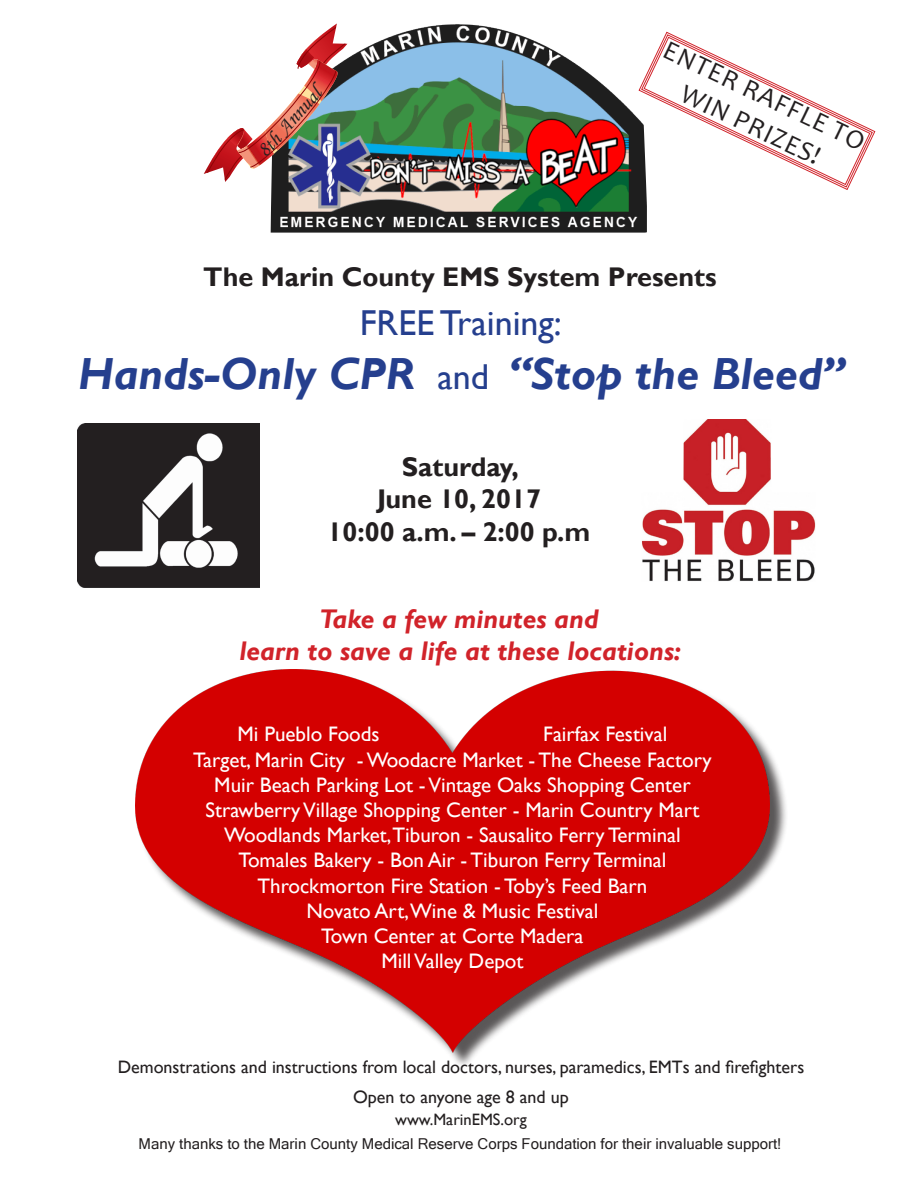
<style>
.page{position:relative;width:918px;height:1188px;background:#fff}
.page>*{position:absolute;margin:0;border:0;box-sizing:border-box;transform-origin:0 0}
.t1{font:italic 700 45px "Gill Sans";color:#253f8e}
.t2{font:36px "Gill Sans";color:#253f8e}
.t3{font:700 27px/32.4px "Gill Sans";color:#231f20;text-align:center}
.t4{font:italic 700 27px/32.4px "Gill Sans";color:#d1232a;text-align:center}
.t5{font:27px/32.2px "Candara";color:#231f20;text-align:center}
.t6{font:21px "Gill Sans";color:#fff}
.t7{font:21px "Monotype Corsiva";color:#231f20}
.t8{font:18px "Gill Sans";color:#231f20}
.t9{font:16.5px "Gill Sans";color:#231f20}
.t10{font:15px "Microsoft Sans Serif";color:#231f20}
.s1{font-weight:400;font-style:normal;font-size:36px}
</style>
<div class="page">
<img style="left:270px;top:24px;width:377px;height:209px">
<svg style="left:204px;top:23px;width:143px;height:159px"></svg>
<svg style="left:638px;top:31px;width:238px;height:159px"></svg>
<img style="left:78px;top:423px;width:182px;height:165px">
<div style="left:137px;top:672px;width:652px;height:398px;background:#231f20;opacity:.75"></div>
<img style="left:135px;top:670px;width:635px;height:383px">
<img style="left:642px;top:419px;width:173px;height:162px">
<p class="t7" style="left:251px;top:145px;width:87px;rotate:-48deg">8th Annual</p>
<p class="t5" style="left:673px;top:33px;width:221px;rotate:26deg">ENTER RAFFLE TO<br>WIN PRIZES!</p>
<p class="t3" style="left:203px;top:261px;width:515px">The Marin County EMS System Presents</p>
<p class="t2" style="left:360px;top:302px;width:204px">FREE Training:</p>
<p class="t1" style="left:78px;top:348px;width:768px">Hands-Only CPR <span class="s1">and</span> “Stop the Bleed”</p>
<p class="t3" style="left:377px;top:451px;width:165px">Saturday,<br>June 10, 2017</p>
<p class="t3" style="left:328px;top:516px;width:264px">10:00 a.m. – 2:00 p.m</p>
<p class="t4" style="left:240px;top:603px;width:443px">Take a few minutes and<br>learn to save a life at these locations:</p>
<p class="t6" style="left:238px;top:722px;width:144px">Mi Pueblo Foods</p>
<p class="t6" style="left:543px;top:722px;width:126px">Fairfax Festival</p>
<p class="t6" style="left:193px;top:747px;width:520px">Target, Marin City - Woodacre Market - The Cheese Factory</p>
<p class="t6" style="left:214px;top:773px;width:478px">Muir Beach Parking Lot - Vintage Oaks Shopping Center</p>
<p class="t6" style="left:205px;top:798px;width:496px">Strawberry Village Shopping Center - Marin Country Mart</p>
<p class="t6" style="left:224px;top:823px;width:458px">Woodlands Market,Tiburon - Sausalito Ferry Terminal</p>
<p class="t6" style="left:238px;top:848px;width:429px">Tomales Bakery - Bon Air - Tiburon Ferry Terminal</p>
<p class="t6" style="left:258px;top:873px;width:391px">Throckmorton Fire Station - Toby’s Feed Barn</p>
<p class="t6" style="left:306px;top:899px;width:294px">Novato Art,Wine &amp; Music Festival</p>
<p class="t6" style="left:321px;top:924px;width:264px">Town Center at Corte Madera</p>
<p class="t6" style="left:381px;top:949px;width:144px">Mill Valley Depot</p>
<p class="t8" style="left:118px;top:1056px;width:688px">Demonstrations and instructions from local doctors, nurses, paramedics, EMTs and firefighters</p>
<p class="t8" style="left:353px;top:1087px;width:217px">Open to anyone age 8 and up</p>
<p class="t9" style="left:395px;top:1110px;width:133px">www.MarinEMS.org</p>
<p class="t10" style="left:139px;top:1134px;width:644px">Many thanks to the Marin County Medical Reserve Corps Foundation for their invaluable support!</p>
</div>
